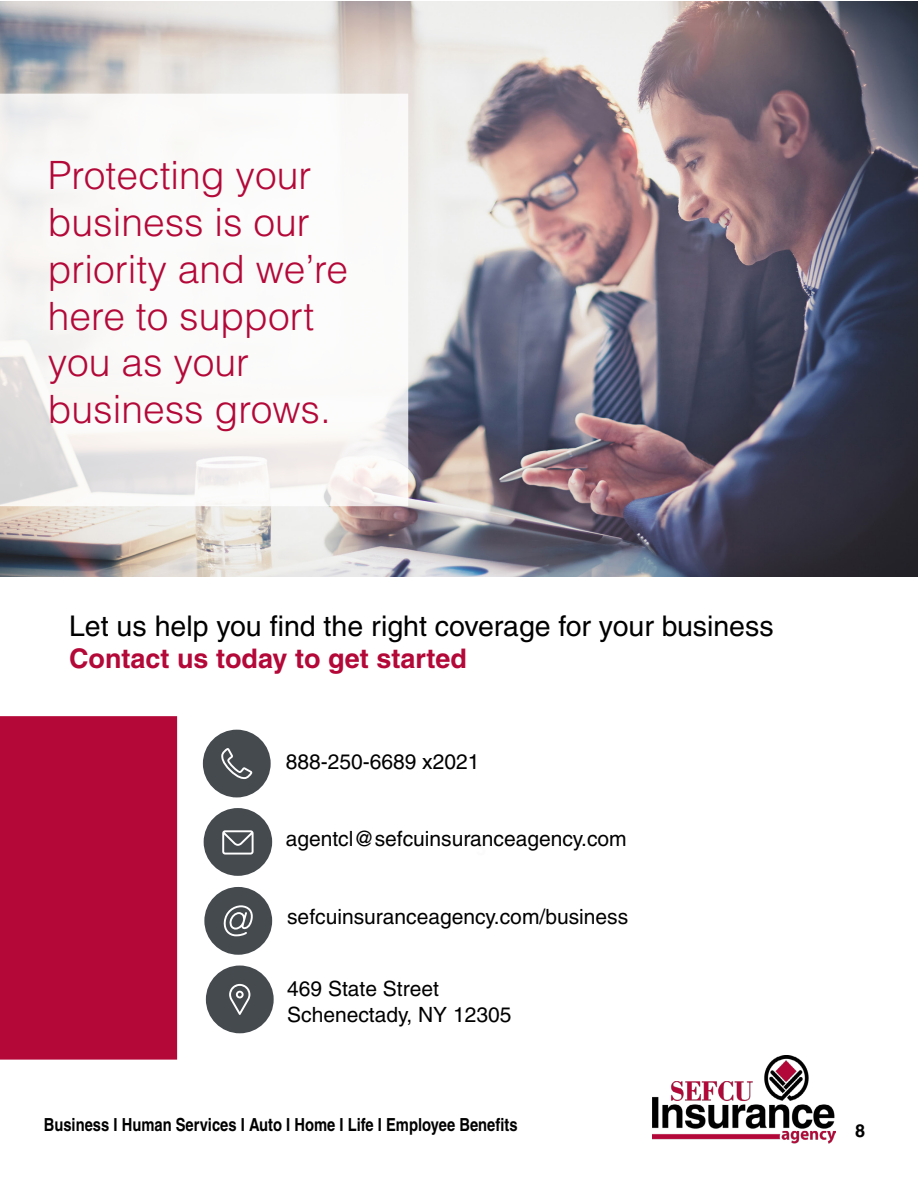
<style>
.page{position:relative;width:918px;height:1188px;background:#fff}
.page>*{position:absolute;margin:0;border:0;box-sizing:border-box;transform-origin:0 0}
.t1{font:300 39px/46.8px "Helvetica";color:#b30838}
.t2{font:28.5px "Helvetica";color:#000}
.t3{font:700 27px "Helvetica";color:#b30838}
.t4{font:21px/25.2px "Helvetica";color:#000}
.t5{font:700 condensed 18px "Helvetica";color:#000101}
.t6{font:700 18px "Helvetica";color:#000101}
</style>
<div class="page">
<img style="left:0;top:2px;width:918px;height:575px">
<img style="left:653px;top:1055px;width:182px;height:88px">
<div style="left:0;top:94px;width:408px;height:412px;background:#fff;border:2px solid #fff"></div>
<div style="left:204px;top:887px;width:68px;height:68px;background:#454a4f;border-radius:50%"></div>
<svg style="left:223px;top:905px;width:30px;height:31px"></svg>
<div style="left:204px;top:808px;width:68px;height:68px;background:#454a4f;border-radius:50%"></div>
<svg style="left:222px;top:830px;width:32px;height:25px"></svg>
<div style="left:203px;top:730px;width:68px;height:67px;background:#454a4f;border-radius:50%"></div>
<svg style="left:221px;top:748px;width:31px;height:31px"></svg>
<div style="left:206px;top:966px;width:68px;height:67px;background:#454a4f;border-radius:50%"></div>
<svg style="left:229px;top:984px;width:21px;height:31px"></svg>
<div style="left:0;top:716px;width:177px;height:344px;background:#b30838"></div>
<h1 class="t1" style="left:48px;top:152px;width:302px">Protecting your business is our priority and we’re here to support you as your business grows.</h1>
<h2 class="t2" style="left:69px;top:609px;width:706px">Let us help you find the right coverage for your business</h2>
<p class="t3" style="left:69px;top:642px;width:399px">Contact us today to get started</p>
<p class="t4" style="left:286px;top:749px;width:195px">888-250-6689 x2021</p>
<p class="t4" style="left:286px;top:826px;width:343px">agentcl@sefcuinsur <sub>5</sub>anceagency.com</p>
<p class="t4" style="left:287px;top:903px;width:343px">sefcuinsuranceagency.com/business</p>
<p class="t4" style="left:287px;top:976px;width:226px">469 State Street<br>Schenectady, NY 12305</p>
<p class="t5" style="left:44px;top:1113px;width:475px">Business I Human Services I Auto I Home I Life I Employee Benefits</p>
<p class="t6" style="left:855px;top:1119px;width:12px">8</p>
</div>
